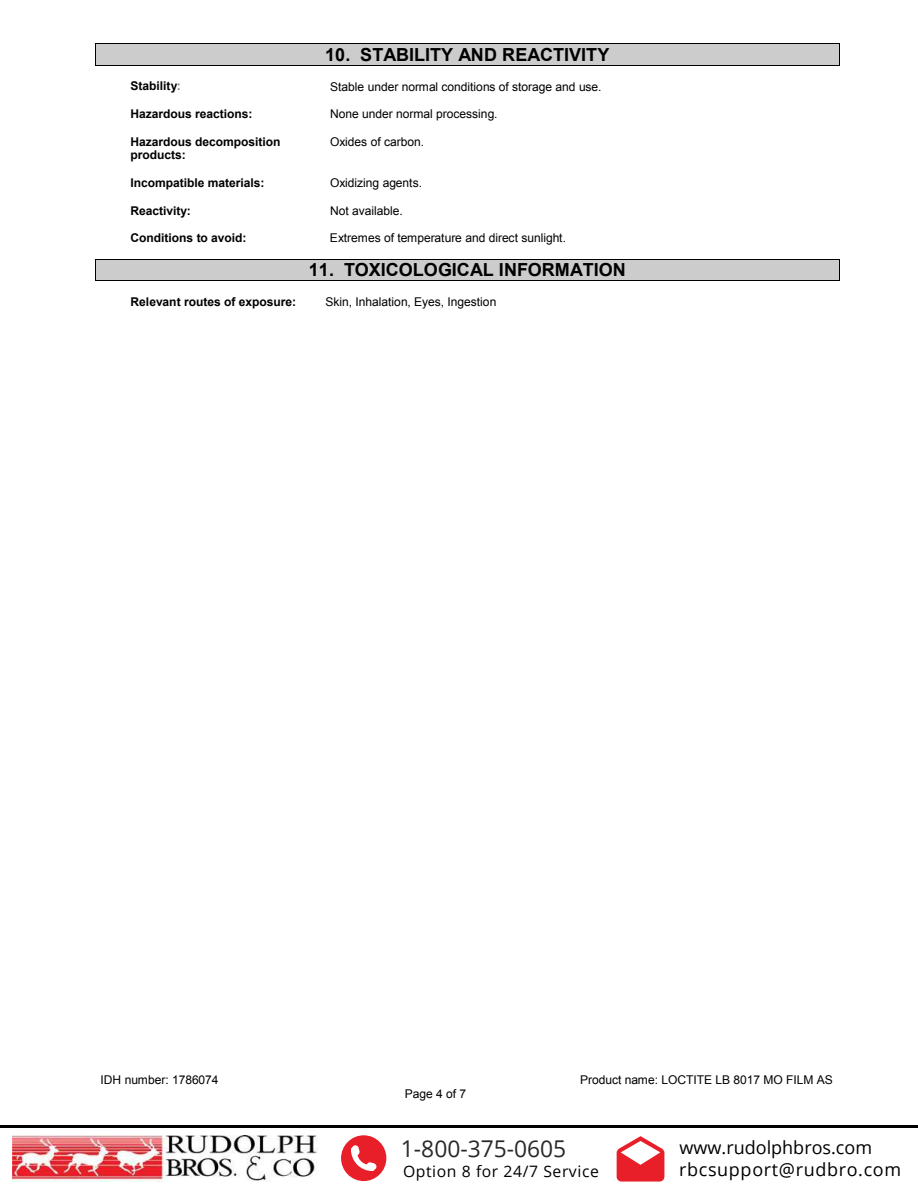
<style>
.page{position:relative;width:918px;height:1188px;background:#fff}
.page>*{position:absolute;margin:0;border:0;box-sizing:border-box;transform-origin:0 0}
.t1{font:23.1px "Open Sans";color:#292829}
.t2{font:700 18px "Arial";color:#000}
.t3{font:18px/22.4px "Open Sans";letter-spacing:.035em;color:#000}
.t4{font:15.75px "Open Sans";letter-spacing:.035em;color:#000}
.t5{font:12px "Arial";letter-spacing:-.005em;color:#000}
.t6{font:700 12px/13.8px "Arial";color:#000}
.s1{color:#808080}
</style>
<div class="page">
<hr style="left:0;top:1126px;width:918px;height:2px;background:#000101">
<svg style="left:341px;top:1135px;width:45px;height:46px"></svg>
<svg style="left:617px;top:1136px;width:47px;height:46px"></svg>
<img style="left:13px;top:1135px;width:304px;height:47px">
<div style="left:101px;top:44px;width:733px;height:21px;background:#ccc"></div>
<hr style="left:96px;top:44px;width:743px;height:1px;background:#000">
<svg style="left:95px;top:44px;width:1px;height:22px"></svg>
<hr style="left:96px;top:65px;width:743px;height:1px;background:#000">
<svg style="left:839px;top:44px;width:1px;height:22px"></svg>
<div style="left:101px;top:260px;width:733px;height:21px;background:#ccc"></div>
<hr style="left:96px;top:259px;width:743px;height:1px;background:#000">
<svg style="left:95px;top:259px;width:1px;height:22px"></svg>
<hr style="left:96px;top:281px;width:743px;height:1px;background:#000">
<svg style="left:839px;top:259px;width:1px;height:22px"></svg>
<h2 class="t2" style="left:325px;top:43px;width:286px">10. STABILITY AND REACTIVITY</h2>
<p class="t6" style="left:130px;top:80px;width:52px">Stability<span class="s1">:</span></p>
<p class="t5" style="left:330px;top:79px;width:273px">Stable under normal conditions of storage and use.</p>
<p class="t6" style="left:130px;top:107px;width:124px">Hazardous reactions:</p>
<p class="t5" style="left:330px;top:106px;width:169px">None under normal processing.</p>
<p class="t6" style="left:130px;top:135px;width:152px">Hazardous decomposition products:</p>
<p class="t5" style="left:330px;top:134px;width:96px">Oxides of carbon.</p>
<p class="t6" style="left:130px;top:176px;width:136px">Incompatible materials:</p>
<p class="t5" style="left:330px;top:175px;width:94px">Oxidizing agents.</p>
<p class="t6" style="left:130px;top:204px;width:62px">Reactivity:</p>
<p class="t5" style="left:330px;top:203px;width:74px">Not available.</p>
<p class="t6" style="left:130px;top:231px;width:117px">Conditions to avoid:</p>
<p class="t5" style="left:330px;top:230px;width:238px">Extremes of temperature and direct sunlight.</p>
<h2 class="t2" style="left:309px;top:258px;width:318px">11. TOXICOLOGICAL INFORMATION</h2>
<p class="t6" style="left:131px;top:295px;width:167px">Relevant routes of exposure:</p>
<p class="t5" style="left:325px;top:294px;width:172px">Skin, Inhalation, Eyes, Ingestion</p>
<p class="t5" style="left:101px;top:1072px;width:120px">IDH number: 1786074</p>
<p class="t5" style="left:580px;top:1072px;width:254px">Product name: LOCTITE LB 8017 MO FILM AS</p>
<p class="t5" style="left:405px;top:1085px;width:63px">Page 4 of 7</p>
<h1 class="t1" style="left:401px;top:1133px;width:167px">1-800-375-0605</h1>
<h3 class="t4" style="left:403px;top:1160px;width:197px">Option 8 for 24/7 Service</h3>
<h2 class="t3" style="left:679px;top:1135px;width:224px">www.rudolphbros.com rbcsupport@rudbro.com</h2>
</div>
